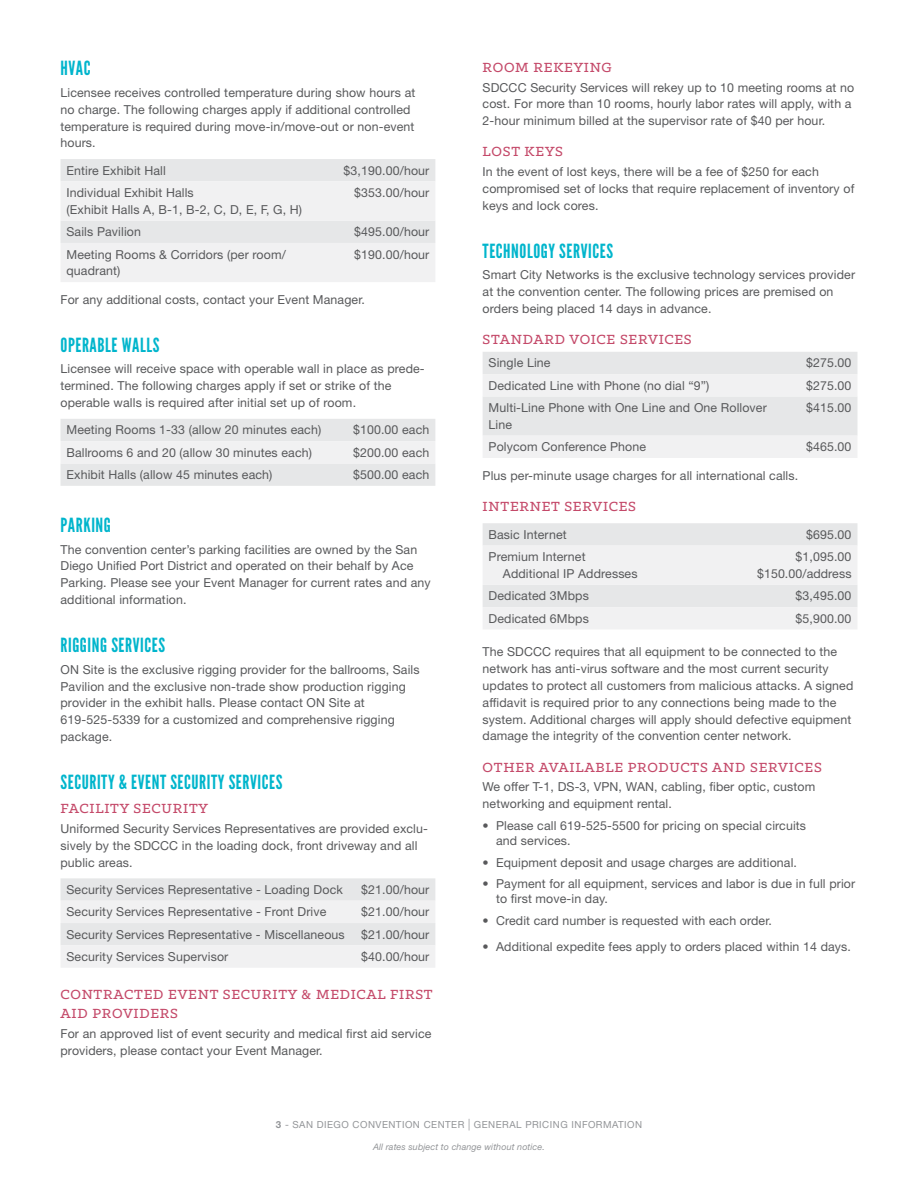
<style>
.page{position:relative;width:918px;height:1188px;background:#fff}
.page>*{position:absolute;margin:0;border:0;box-sizing:border-box;transform-origin:0 0}
.t1{font:19.5px "League Gothic";letter-spacing:.03em;color:#00b5cc}
.t2{font:500 15px/19.5px "Klinic Slab";letter-spacing:.05em;color:#c44969}
.t3{font:12.3px/17px "Helvetica Neue LT Std";letter-spacing:.01em;color:#58595b}
.t4{font:9.75px "Helvetica Neue LT Std";letter-spacing:.05em;color:#939598}
.t5{font:italic 9px "Helvetica Neue LT Std";letter-spacing:.01em;color:#939598}
.s1{font-weight:700}
.s2{font-size:11.7px}
</style>
<div class="page">
<svg style="left:61px;top:159px;width:374px;height:123px"></svg>
<svg style="left:61px;top:419px;width:374px;height:67px"></svg>
<svg style="left:61px;top:878px;width:374px;height:90px"></svg>
<svg style="left:483px;top:352px;width:374px;height:106px"></svg>
<svg style="left:483px;top:523px;width:374px;height:106px"></svg>
<h1 class="t1" style="left:61px;top:57px;width:32px">HVAC</h1>
<p class="t3" style="left:61px;top:84px;width:356px">Licensee receives controlled temperature during show hours at no charge. The following charges apply if additional controlled temperature is required during move-in/move-out or non-event hours.</p>
<p class="t3" style="left:67px;top:162px;width:101px">Entire Exhibit Hall</p>
<p class="t3" style="left:344px;top:162px;width:87px">$3,190.00/hour</p>
<p class="t3" style="left:67px;top:184px;width:237px">Individual Exhibit Halls<br>(Exhibit Halls A, B-1, B-2, C, D, E, F, G, H)</p>
<p class="t3" style="left:354px;top:184px;width:77px">$353.00/hour</p>
<p class="t3" style="left:67px;top:223px;width:76px">Sails Pavilion</p>
<p class="t3" style="left:354px;top:223px;width:77px">$495.00/hour</p>
<p class="t3" style="left:67px;top:246px;width:221px">Meeting Rooms &amp; Corridors (per room/ quadrant)</p>
<p class="t3" style="left:354px;top:246px;width:77px">$190.00/hour</p>
<p class="t3" style="left:61px;top:291px;width:306px">For any additional costs, contact your Event Manager.</p>
<h1 class="t1" style="left:61px;top:333px;width:100px">OPERABLE WALLS</h1>
<p class="t3" style="left:61px;top:360px;width:366px">Licensee will receive space with operable wall in place as prede&shy;termined. The following charges apply if set or strike of the operable walls is required after initial set up of room.</p>
<p class="t3" style="left:67px;top:421px;width:256px">Meeting Rooms 1-33 (allow 20 minutes each)</p>
<p class="t3" style="left:353px;top:421px;width:78px">$100.00 each</p>
<p class="t3" style="left:67px;top:444px;width:247px">Ballrooms 6 and 20 (allow 30 minutes each)</p>
<p class="t3" style="left:353px;top:444px;width:78px">$200.00 each</p>
<p class="t3" style="left:67px;top:466px;width:207px">Exhibit Halls (allow 45 minutes each)</p>
<p class="t3" style="left:353px;top:466px;width:78px">$500.00 each</p>
<h1 class="t1" style="left:61px;top:513px;width:52px">PARKING</h1>
<p class="t3" style="left:61px;top:541px;width:372px">The convention center’s parking facilities are owned by the San Diego Unified Port District and operated on their behalf by Ace Parking. Please see your Event Manager for current rates and any additional information.</p>
<h1 class="t1" style="left:61px;top:633px;width:106px">RIGGING SERVICES</h1>
<p class="t3" style="left:61px;top:661px;width:361px">ON Site is the exclusive rigging provider for the ballrooms, Sails Pavilion and the exclusive non-trade show production rigging provider in the exhibit halls. Please contact ON Site at 619-525-5339 for a customized and comprehensive rigging package.</p>
<h1 class="t1" style="left:61px;top:771px;width:223px">SECURITY &amp; EVENT SECURITY SERVICES</h1>
<p class="t2" style="left:61px;top:799px;width:149px">FACILITY SECURITY</p>
<p class="t3" style="left:61px;top:820px;width:369px">Uniformed Security Services Representatives are provided exclu&shy;sively by the SDCCC in the loading dock, front driveway and all public areas.</p>
<p class="t3" style="left:67px;top:881px;width:278px">Security Services Representative - Loading Dock</p>
<p class="t3" style="left:361px;top:881px;width:70px">$21.00/hour</p>
<p class="t3" style="left:67px;top:903px;width:261px">Security Services Representative - Front Drive</p>
<p class="t3" style="left:361px;top:903px;width:70px">$21.00/hour</p>
<p class="t3" style="left:67px;top:926px;width:280px">Security Services Representative - Miscellaneous</p>
<p class="t3" style="left:361px;top:926px;width:70px">$21.00/hour</p>
<p class="t3" style="left:67px;top:948px;width:163px">Security Services Supervisor</p>
<p class="t3" style="left:361px;top:948px;width:70px">$40.00/hour</p>
<p class="t2" style="left:61px;top:984px;width:374px">CONTRACTED EVENT SECURITY &amp; MEDICAL FIRST<br>AID PROVIDERS</p>
<p class="t3" style="left:61px;top:1025px;width:372px">For an approved list of event security and medical first aid service providers, please contact your Event Manager.</p>
<p class="t2" style="left:483px;top:57px;width:131px">ROOM REKEYING</p>
<p class="t3" style="left:483px;top:79px;width:373px">SDCCC Security Services will rekey up to 10 meeting rooms at no cost. For more than 10 rooms, hourly labor rates will apply, with a<br>2-hour minimum billed at the supervisor rate of $40 per hour.</p>
<p class="t2" style="left:483px;top:142px;width:82px">LOST KEYS</p>
<p class="t3" style="left:483px;top:163px;width:373px">In the event of lost keys, there will be a fee of $250 for each compromised set of locks that require replacement of inventory of keys and lock cores.</p>
<h1 class="t1" style="left:483px;top:239px;width:132px">TECHNOLOGY SERVICES</h1>
<p class="t3" style="left:483px;top:266px;width:374px">Smart City Networks is the exclusive technology services provider at the convention center. The following prices are premised on orders being placed 14 days in advance.</p>
<p class="t2" style="left:483px;top:329px;width:211px">STANDARD VOICE SERVICES</p>
<p class="t3" style="left:489px;top:354px;width:63px">Single Line</p>
<p class="t3" style="left:806px;top:354px;width:47px">$275.00</p>
<p class="t3" style="left:489px;top:377px;width:222px">Dedicated Line with Phone (no dial “9”)</p>
<p class="t3" style="left:806px;top:377px;width:47px">$275.00</p>
<p class="t3" style="left:489px;top:399px;width:280px">Multi-Line Phone with One Line and One Rollover<br>Line</p>
<p class="t3" style="left:806px;top:399px;width:47px">$415.00</p>
<p class="t3" style="left:489px;top:438px;width:159px">Polycom Conference Phone</p>
<p class="t3" style="left:806px;top:438px;width:47px">$465.00</p>
<p class="t3" style="left:483px;top:467px;width:317px">Plus per-minute usage charges for all international calls.</p>
<p class="t2" style="left:483px;top:496px;width:155px">INTERNET SERVICES</p>
<p class="t3" style="left:489px;top:526px;width:80px">Basic Internet</p>
<p class="t3" style="left:806px;top:526px;width:47px">$695.00</p>
<p class="t3" style="left:503px;top:548px;width:136px;text-indent:-14px">Premium Internet<br>Additional IP Addresses</p>
<p class="t3" style="left:757px;top:548px;width:96px;text-align:right">$1,095.00 $150.00/address</p>
<p class="t3" style="left:489px;top:587px;width:102px">Dedicated 3Mbps</p>
<p class="t3" style="left:795px;top:587px;width:58px">$3,495.00</p>
<p class="t3" style="left:489px;top:610px;width:102px">Dedicated 6Mbps</p>
<p class="t3" style="left:795px;top:610px;width:58px">$5,900.00</p>
<p class="t3" style="left:483px;top:643px;width:372px">The SDCCC requires that all equipment to be connected to the network has anti-virus software and the most current security updates to protect all customers from malicious attacks. A signed affidavit is required prior to any connections being made to the system. Additional charges will apply should defective equipment damage the integrity of the convention center network.</p>
<p class="t2" style="left:483px;top:757px;width:341px">OTHER AVAILABLE PRODUCTS AND SERVICES</p>
<p class="t3" style="left:483px;top:778px;width:334px">We offer T-1, DS-3, VPN, WAN, cabling, fiber optic, custom networking and equipment rental.</p>
<p class="t3" style="left:496px;top:818px;width:312px;line-height:15px;text-indent:-14px">• Please call 619-525-5500 for pricing on special circuits and services.</p>
<p class="t3" style="left:483px;top:853px;width:316px">• Equipment deposit and usage charges are additional.</p>
<p class="t3" style="left:496px;top:876px;width:361px;line-height:15px;text-indent:-14px">• Payment for all equipment, services and labor is due in full prior to first move-in day.</p>
<p class="t3" style="left:483px;top:912px;width:291px">• Credit card number is requested with each order.</p>
<p class="t3" style="left:483px;top:938px;width:370px">• Additional expedite fees apply to orders placed within 14 days.</p>
<p class="t4" style="left:276px;top:1119px;width:368px"><span class="s1">3</span> - SAN DIEGO CONVENTION CENTER <span class="s2">|</span> GENERAL PRICING INFORMATION</p>
<p class="t5" style="left:373px;top:1141px;width:173px">All rates subject to change without notice.</p>
</div>
